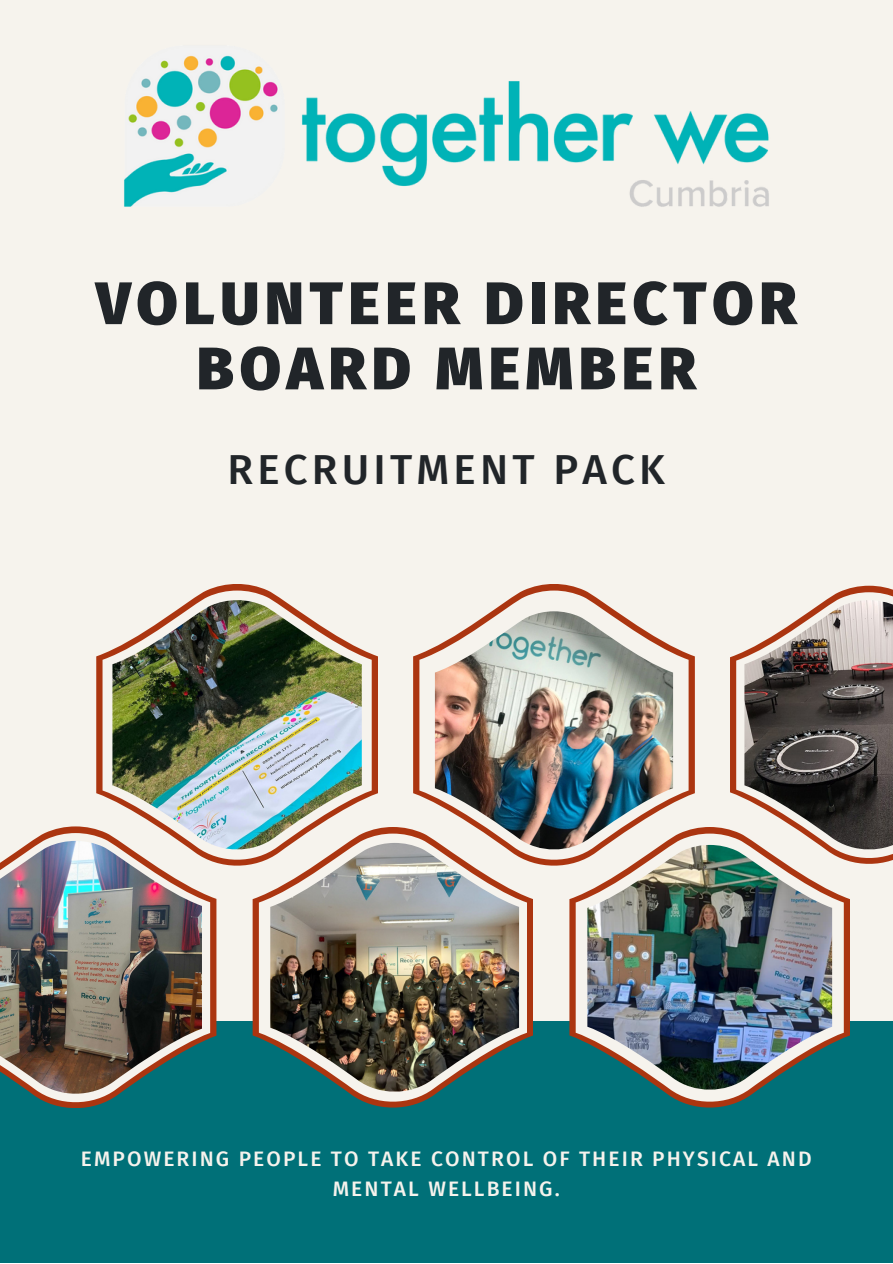
<style>
.page{position:relative;width:893px;height:1264px;background:#fff}
.page>*{position:absolute;margin:0;border:0;box-sizing:border-box;transform-origin:0 0}
.t1{font:900 60px "Fira Sans";letter-spacing:.095em;color:#212529}
.t2{font:500 42px "Fira Sans";letter-spacing:.1em;color:#212529}
.t3{font:500 21px/30.3px "Fira Sans";letter-spacing:.1em;color:#f6f3ed;text-align:center}
</style>
<div class="page">
<div style="left:0;top:0;width:892px;height:1262px;background:#007078"></div>
<div style="left:0;top:0;width:892px;height:1020px;background:#f6f3ed"></div>
<svg style="left:413px;top:584px;width:281px;height:281px"></svg>
<svg style="left:419px;top:590px;width:269px;height:269px"></svg>
<svg style="left:252px;top:827px;width:281px;height:280px"></svg>
<svg style="left:259px;top:833px;width:268px;height:268px;fill:#f6f3ed"></svg>
<img style="left:270px;top:843px;width:249px;height:248px">
<svg style="left:569px;top:827px;width:281px;height:280px"></svg>
<svg style="left:575px;top:833px;width:268px;height:268px;fill:#f6f3ed"></svg>
<img style="left:587px;top:845px;width:245px;height:244px">
<svg style="left:45px;top:826px;width:171px;height:282px"></svg>
<svg style="left:31px;top:833px;width:179px;height:269px;fill:#f6f3ed"></svg>
<svg style="left:730px;top:585px;width:162px;height:278px"></svg>
<div style="left:736px;top:592px;width:156px;height:266px;background:#f6f3ed"></div>
<svg style="left:96px;top:584px;width:282px;height:281px"></svg>
<svg style="left:102px;top:590px;width:269px;height:269px"></svg>
<img style="left:112px;top:600px;width:250px;height:249px">
<img style="left:435px;top:611px;width:238px;height:238px">
<img style="left:0;top:840px;width:202px;height:253px">
<img style="left:744px;top:600px;width:148px;height:249px">
<img style="left:124px;top:55px;width:645px;height:152px">
<p class="t1" style="left:96px;top:268px;width:702px">VOLUNTEER DIRECTOR</p>
<p class="t1" style="left:197px;top:333px;width:501px">BOARD MEMBER</p>
<p class="t2" style="left:227px;top:444px;width:439px">RECRUITMENT PACK</p>
<p class="t3" style="left:81px;top:1143px;width:732px">EMPOWERING PEOPLE TO TAKE CONTROL OF THEIR PHYSICAL AND<br>MENTAL WELLBEING.</p>
</div>
